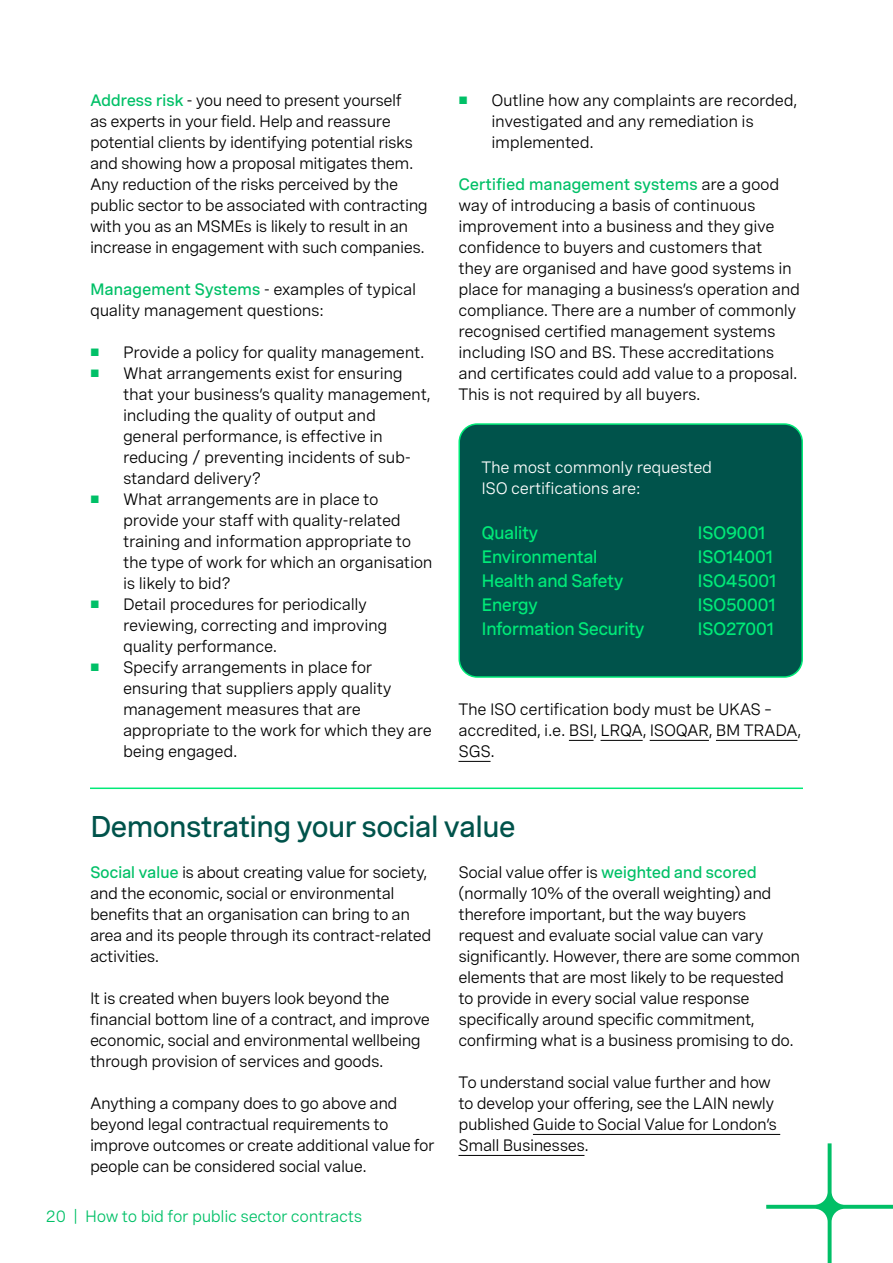
<style>
.page{position:relative;width:893px;height:1263px;background:#fff}
.page>*{position:absolute;margin:0;border:0;box-sizing:border-box;transform-origin:0 0}
.t1{font:500 30px "Spezia";letter-spacing:-.04em;color:#00534b}
.t2{font:500 18px "Spezia";letter-spacing:-.04em;color:#00ea78}
.t3{font:16.5px/21px "Spezia";letter-spacing:-.03em;color:#000}
.t4{font:16.5px/21px "Spezia";letter-spacing:-.02em;color:#fff}
.t5{font:16.5px "Spezia";letter-spacing:-.02em;color:#00c067}
.s1{font-weight:500;color:#00c067}
.s2{font-family:"Circular Std";font-weight:700;font-size:10.5px;color:#00c067}
</style>
<div class="page">
<svg style="left:569px;top:740px;width:25px;height:1px"></svg>
<hr style="left:601px;top:740px;width:42px;height:1px;background:#000">
<hr style="left:650px;top:740px;width:59px;height:1px;background:#000">
<hr style="left:716px;top:740px;width:81px;height:1px;background:#000">
<hr style="left:458px;top:761px;width:33px;height:1px;background:#000">
<hr style="left:533px;top:1134px;width:247px;height:1px;background:#000">
<hr style="left:458px;top:1155px;width:126px;height:1px;background:#000">
<hr style="left:90px;top:787px;width:713px;height:2px;background:#00ea78">
<div style="left:459px;top:424px;width:343px;height:253px;background:#00534b;border-radius:18px"></div>
<div style="left:458px;top:423px;width:345px;height:255px;border:2px solid #00ea78;border-radius:18px"></div>
<svg style="left:766px;top:1143px;width:127px;height:120px"></svg>
<p class="t3" style="left:90px;top:89px;width:339px"><span class="s1">Address risk</span> - you need to present yourself<br>as experts in your field. Help and reassure potential clients by identifying potential risks and showing how a proposal mitigates them.<br>Any reduction of the risks perceived by the public sector to be associated with contracting with you as an MSMEs is likely to result in an increase in engagement with such companies.</p>
<p class="t3" style="left:90px;top:278px;width:328px"><span class="s1">Management Systems</span> - examples of typical quality management questions:</p>
<p class="t3" style="left:90px;top:341px;width:336px"><span class="s2">■</span> Provide a policy for quality management.</p>
<p class="t3" style="left:123px;top:362px;width:309px;text-indent:-33px"><span class="s2">■</span> What arrangements exist for ensuring that your business’s quality management, including the quality of output and general performance, is effective in reducing / preventing incidents of sub&shy;standard delivery?</p>
<p class="t3" style="left:123px;top:488px;width:311px;text-indent:-33px"><span class="s2">■</span> What arrangements are in place to provide your staff with quality-related training and information appropriate to the type of work for which an organisation is likely to bid?</p>
<p class="t3" style="left:123px;top:593px;width:266px;text-indent:-33px"><span class="s2">■</span> Detail procedures for periodically reviewing, correcting and improving quality performance.</p>
<p class="t3" style="left:123px;top:656px;width:311px;text-indent:-33px"><span class="s2">■</span> Specify arrangements in place for ensuring that suppliers apply quality management measures that are appropriate to the work for which they are being engaged.</p>
<p class="t3" style="left:491px;top:89px;width:307px;text-indent:-33px"><span class="s2">■</span> Outline how any complaints are recorded, investigated and any remediation is implemented.</p>
<p class="t3" style="left:458px;top:173px;width:343px"><span class="s1">Certified management systems</span> are a good way of introducing a basis of continuous improvement into a business and they give confidence to buyers and customers that<br>they are organised and have good systems in place for managing a business’s operation and compliance. There are a number of commonly recognised certified management systems including ISO and BS. These accreditations and certificates could add value to a proposal.<br>This is not required by all buyers.</p>
<p class="t4" style="left:481px;top:456px;width:232px">The most commonly requested<br>ISO certifications are:</p>
<p class="t2" style="left:481px;top:519px;width:59px">Quality</p>
<p class="t2" style="left:697px;top:519px;width:70px">ISO9001</p>
<p class="t2" style="left:481px;top:543px;width:118px">Environmental</p>
<p class="t2" style="left:697px;top:543px;width:77px">ISO14001</p>
<p class="t2" style="left:481px;top:567px;width:144px">Health and Safety</p>
<p class="t2" style="left:697px;top:567px;width:81px">ISO45001</p>
<p class="t2" style="left:481px;top:591px;width:58px">Energy</p>
<p class="t2" style="left:697px;top:591px;width:80px">ISO50001</p>
<p class="t2" style="left:481px;top:615px;width:165px">Information Security</p>
<p class="t2" style="left:697px;top:615px;width:78px">ISO27001</p>
<p class="t3" style="left:458px;top:698px;width:344px">The ISO certification body must be UKAS – accredited, i.e. BSI, LRQA, ISOQAR, BM TRADA,<br>SGS.</p>
<h1 class="t1" style="left:90px;top:804px;width:427px">Demonstrating your social value</h1>
<p class="t3" style="left:90px;top:861px;width:343px"><span class="s1">Social value</span> is about creating value for society, and the economic, social or environmental benefits that an organisation can bring to an area and its people through its contract-related activities.</p>
<p class="t3" style="left:90px;top:987px;width:342px">It is created when buyers look beyond the financial bottom line of a contract, and improve economic, social and environmental wellbeing through provision of services and goods.</p>
<p class="t3" style="left:90px;top:1092px;width:346px">Anything a company does to go above and beyond legal contractual requirements to improve outcomes or create additional value for people can be considered social value.</p>
<p class="t3" style="left:458px;top:861px;width:343px">Social value offer is <span class="s1">weighted and scored </span>(normally 10% of the overall weighting) and therefore important, but the way buyers request and evaluate social value can vary significantly. However, there are some common elements that are most likely to be requested to provide in every social value response specifically around specific commitment, confirming what is a business promising to do.</p>
<p class="t3" style="left:458px;top:1071px;width:320px">To understand social value further and how to develop your offering, see the LAIN newly published Guide to Social Value for London’s Small Businesses.</p>
<p class="t5" style="left:46px;top:1204px;width:318px">20 | How to bid for public sector contracts</p>
</div>
